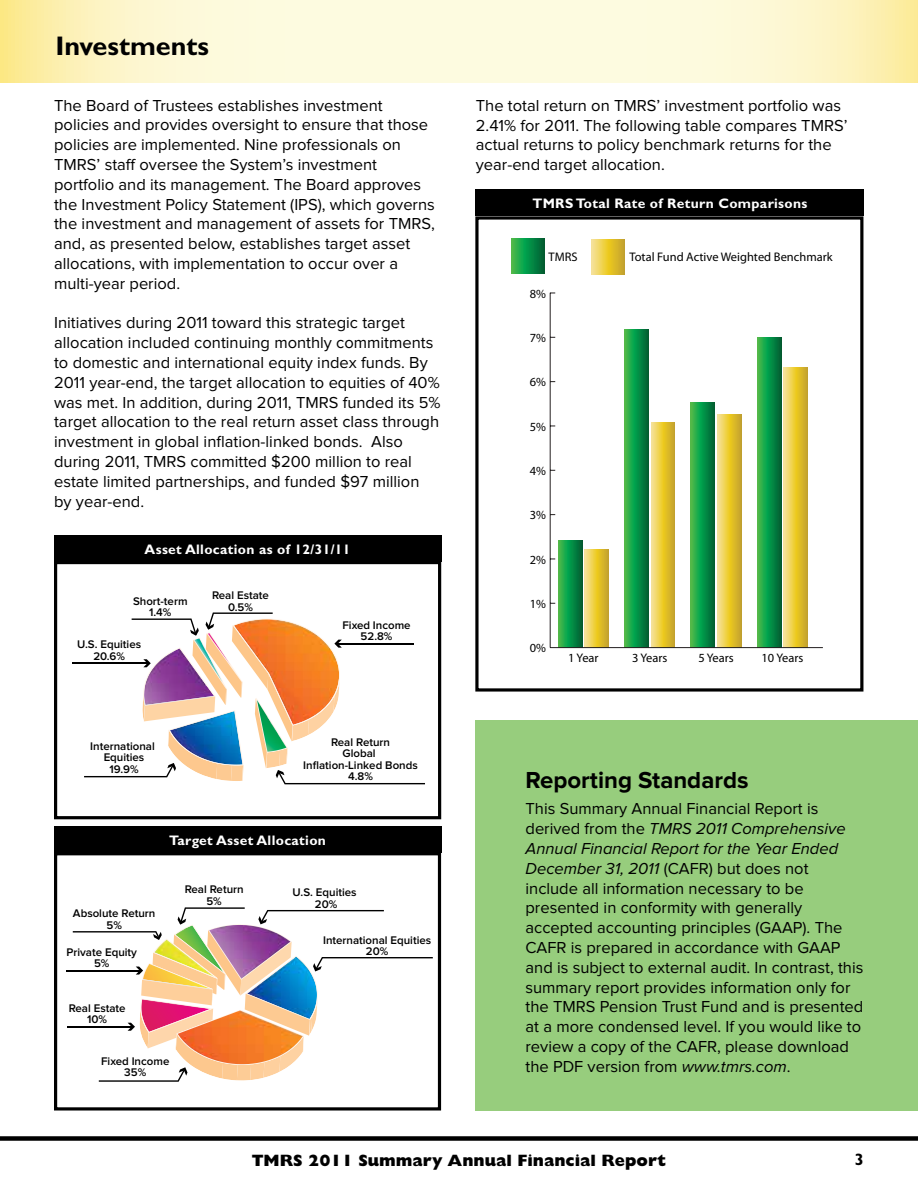
<style>
.page{position:relative;width:918px;height:1188px;background:#fff}
.page>*{position:absolute;margin:0;border:0;box-sizing:border-box;transform-origin:0 0}
.t1{font:700 27px "Gill Sans Std";color:#000}
.t2{font:700 24px "Proxima Nova";color:#000}
.t3{font:16.5px/19.8px "Proxima Nova";color:#000}
.t4{font:800 16.5px "Gill Sans Std";color:#000}
.t5{font:700 16.5px "Gill Sans Std";color:#000}
.t6{font:700 13.8px "Gill Sans Std";letter-spacing:.025em;color:#fff}
.t7{font:12.45px "Myriad Pro";color:#000}
.t8{font:600 11.4px/11.4px "Proxima Nova";color:#000;text-align:center}
.s1{font-style:italic}
</style>
<div class="page">
<div style="left:476px;top:720px;width:442px;height:391px;background:#97cd7d"></div>
<svg style="left:0;top:0;width:918px;height:82px;background:#fcf7d1"></svg>
<div style="left:0;top:1136px;width:918px;height:5px;background:#000"></div>
<div style="left:476px;top:189px;width:388px;height:27px;background:#000"></div>
<hr style="left:68px;top:1026px;width:64px;height:1px;background:#000">
<hr style="left:66px;top:970px;width:74px;height:1px;background:#000">
<svg style="left:73px;top:907px;width:360px;height:175px"></svg>
<div style="left:54px;top:852px;width:387px;height:259px;border:3px solid #000"></div>
<div style="left:54px;top:826px;width:387px;height:27px;background:#000"></div>
<hr style="left:72px;top:663px;width:76px;height:1px;background:#000">
<svg style="left:84px;top:612px;width:341px;height:172px"></svg>
<div style="left:54px;top:561px;width:387px;height:258px;border:3px solid #000"></div>
<div style="left:54px;top:535px;width:387px;height:27px;background:#000"></div>
<svg style="left:592px;top:239px;width:33px;height:36px"></svg>
<svg style="left:585px;top:550px;width:24px;height:97px;background:#e3c543"></svg>
<svg style="left:651px;top:422px;width:24px;height:225px;background:#e4c644"></svg>
<svg style="left:717px;top:415px;width:24px;height:232px;background:#e5c746"></svg>
<svg style="left:784px;top:368px;width:24px;height:279px;background:#e4c543"></svg>
<svg style="left:511px;top:238px;width:33px;height:36px"></svg>
<svg style="left:558px;top:541px;width:24px;height:106px;background:#139444"></svg>
<svg style="left:625px;top:330px;width:23px;height:317px;background:#119445"></svg>
<svg style="left:691px;top:402px;width:24px;height:245px;background:#129344"></svg>
<svg style="left:757px;top:338px;width:24px;height:309px;background:#139445"></svg>
<hr style="left:550px;top:293px;width:1px;height:355px;background:#231f20">
<hr style="left:550px;top:647px;width:273px;height:1px;background:#231f20">
<div style="left:475px;top:216px;width:388px;height:476px;border:3px solid #000"></div>
<h1 class="t1" style="left:56px;top:29px;width:155px">Investments</h1>
<p class="t3" style="left:54px;top:96px;width:382px">The Board of Trustees establishes investment policies and provides oversight to ensure that those policies are implemented. Nine professionals on TMRS’ staff oversee the System’s investment portfolio and its management. The Board approves the Investment Policy Statement (IPS), which governs the investment and management of assets for TMRS, and, as presented below, establishes target asset allocations, with implementation to occur over a multi-year period.</p>
<p class="t3" style="left:54px;top:314px;width:388px">Initiatives during 2011 toward this strategic target allocation included continuing monthly commitments to domestic and international equity index funds. By 2011 year-end, the target allocation to equities of 40% was met. In addition, during 2011, TMRS funded its 5% target allocation to the real return asset class through investment in global inflation-linked bonds. Also during 2011, TMRS committed $200 million to real estate limited partnerships, and funded $97 million by year-end.</p>
<p class="t6" style="left:145px;top:541px;width:207px">Asset Allocation as of 12/31/11</p>
<p class="t8" style="left:133px;top:596px;width:56px">Short-term<br>1.4%</p>
<p class="t8" style="left:212px;top:590px;width:58px">Real Estate<br>0.5%</p>
<p class="t8" style="left:77px;top:639px;width:66px">U.S. Equities<br>20.6%</p>
<p class="t8" style="left:342px;top:620px;width:70px">Fixed Income<br>52.8%</p>
<p class="t8" style="left:90px;top:741px;width:66px">International<br>Equities<br>19.9%</p>
<p class="t8" style="left:303px;top:737px;width:116px">Real Return<br>Global<br>Inflation-Linked Bonds<br>4.8%</p>
<p class="t6" style="left:169px;top:833px;width:158px">Target Asset Allocation</p>
<p class="t8" style="left:73px;top:908px;width:84px">Absolute Return<br>5%</p>
<p class="t8" style="left:66px;top:947px;width:72px">Private Equity<br>5%</p>
<p class="t8" style="left:69px;top:1003px;width:58px">Real Estate<br>10%</p>
<p class="t8" style="left:185px;top:884px;width:60px">Real Return<br>5%</p>
<p class="t8" style="left:293px;top:887px;width:66px">U.S. Equities<br>20%</p>
<p class="t8" style="left:323px;top:935px;width:110px">International Equities<br>20%</p>
<p class="t8" style="left:101px;top:1056px;width:70px">Fixed Income<br>35%</p>
<p class="t3" style="left:476px;top:96px;width:373px">The total return on TMRS’ investment portfolio was 2.41% for 2011. The following table compares TMRS’ actual returns to policy benchmark returns for the year-end target allocation.</p>
<p class="t6" style="left:532px;top:196px;width:277px">TMRS Total Rate of Return Comparisons</p>
<p class="t7" style="left:549px;top:249px;width:31px">TMRS</p>
<p class="t7" style="left:629px;top:249px;width:205px">Total Fund Active Weighted Benchmark</p>
<p class="t7" style="left:530px;top:286px;width:18px">8%</p>
<p class="t7" style="left:530px;top:330px;width:18px">7%</p>
<p class="t7" style="left:530px;top:374px;width:18px">6%</p>
<p class="t7" style="left:530px;top:419px;width:18px">5%</p>
<p class="t7" style="left:530px;top:463px;width:18px">4%</p>
<p class="t7" style="left:530px;top:507px;width:18px">3%</p>
<p class="t7" style="left:530px;top:552px;width:18px">2%</p>
<p class="t7" style="left:530px;top:596px;width:18px">1%</p>
<p class="t7" style="left:530px;top:640px;width:18px">0%</p>
<p class="t7" style="left:568px;top:651px;width:32px">1 Year</p>
<p class="t7" style="left:632px;top:651px;width:37px">3 Years</p>
<p class="t7" style="left:698px;top:651px;width:37px">5 Years</p>
<p class="t7" style="left:762px;top:651px;width:43px">10 Years</p>
<h2 class="t2" style="left:526px;top:769px;width:225px">Reporting Standards</h2>
<p class="t3" style="left:526px;top:800px;width:339px">This Summary Annual Financial Report is derived from the <span class="s1">TMRS 2011 Comprehensive Annual Financial Report for the Year Ended December 31, 2011</span> (CAFR) but does not include all information necessary to be presented in conformity with generally accepted accounting principles (GAAP). The CAFR is prepared in accordance with GAAP and is subject to external audit. In contrast, this summary report provides information only for the TMRS Pension Trust Fund and is presented at a more condensed level. If you would like to review a copy of the CAFR, please download the PDF version from <span class="s1">www.tmrs.com</span>.</p>
<p class="t4" style="left:252px;top:1151px;width:416px">TMRS 2011 Summary Annual Financial Report</p>
<p class="t5" style="left:855px;top:1150px;width:11px">3</p>
</div>
